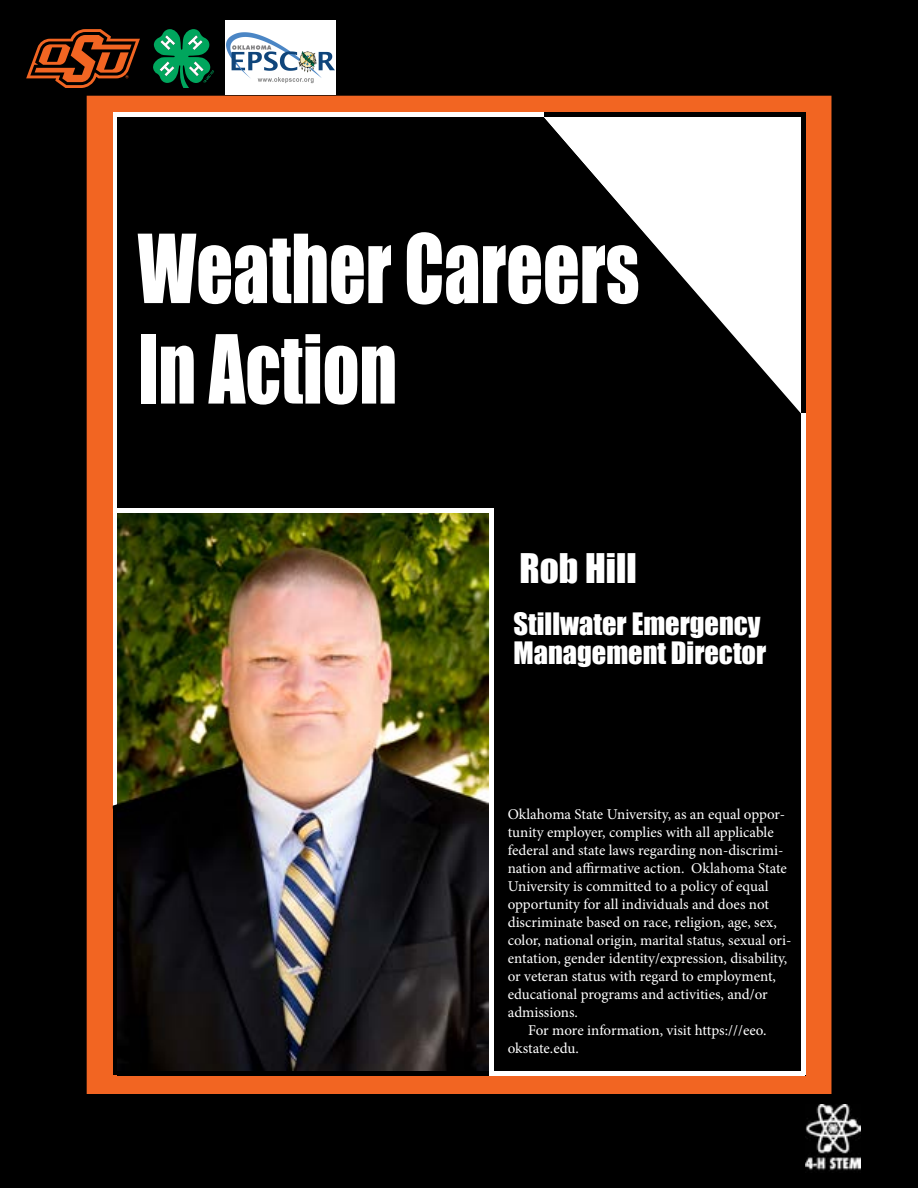
<style>
.page{position:relative;width:918px;height:1188px;background:#fff}
.page>*{position:absolute;margin:0;border:0;box-sizing:border-box;transform-origin:0 0}
.t1{font:87.9px/100.5px "Impact";color:#fff;scale:.82 1}
.t2{font:37.5px "Impact";color:#fff}
.t3{font:28.35px/28.5px "Impact";color:#fff}
.t4{font:15px/18px "Minion Pro";color:#fff}
</style>
<div class="page">
<div style="left:117px;top:117px;width:684px;height:954px;background:#000"></div>
<div style="left:805px;top:0;width:113px;height:1188px;background:#f26522"></div>
<div style="left:0;top:1075px;width:918px;height:113px;background:#f26522"></div>
<div style="left:0;top:0;width:918px;height:113px;background:#f26522"></div>
<hr style="left:117px;top:113px;width:688px;height:4px;background:#000">
<svg style="left:539px;top:117px;width:266px;height:306px;fill:#000"></svg>
<hr style="left:113px;top:113px;width:431px;height:4px;background:#fff">
<hr style="left:801px;top:413px;width:4px;height:662px;background:#fff">
<img style="left:117px;top:513px;width:372px;height:558px">
<div style="left:0;top:0;width:113px;height:1188px;background:#f26522"></div>
<svg style="left:112px;top:804px;width:9px;height:6px"></svg>
<div style="left:116px;top:508px;width:373px;height:5px;background:#fff"></div>
<div style="left:489px;top:508px;width:5px;height:565px;background:#fff"></div>
<div style="left:87px;top:0;width:744px;height:96px;background:#000"></div>
<div style="left:0;top:0;width:87px;height:1094px;background:#000"></div>
<svg style="left:26px;top:29px;width:114px;height:59px"></svg>
<svg style="left:153px;top:29px;width:61px;height:59px;background:#137047"></svg>
<div style="left:0;top:1094px;width:918px;height:94px;background:#000"></div>
<div style="left:831px;top:0;width:87px;height:1104px;background:#000"></div>
<img style="left:805px;top:1105px;width:56px;height:67px">
<img style="left:225px;top:21px;width:110px;height:73px">
<h1 class="t1" style="left:138px;top:216px;width:613px">Weather Careers<br>In Action</h1>
<h2 class="t2" style="left:520px;top:539px;width:119px">Rob Hill</h2>
<p class="t4" style="left:527px;top:608px;width:254px">mitted to a policy of equal opportunity for all individuals and does not discriminate based on race, religion, age, sex, color,</p>
<h3 class="t3" style="left:514px;top:609px;width:254px">Stillwater Emergency<br>Management Director</h3>
<p class="t4" style="left:508px;top:806px;width:279px">Oklahoma State University, as an equal oppor-</p>
<p class="t4" style="left:508px;top:824px;width:268px">tunity employer, complies with all applicable</p>
<p class="t4" style="left:508px;top:842px;width:277px">federal and state laws regarding non-discrimi-</p>
<p class="t4" style="left:508px;top:860px;width:281px">nation and affirmative action. Oklahoma State</p>
<p class="t4" style="left:508px;top:878px;width:262px">University is committed to a policy of equal</p>
<p class="t4" style="left:508px;top:896px;width:263px">opportunity for all individuals and does not</p>
<p class="t4" style="left:508px;top:914px;width:271px">discriminate based on race, religion, age, sex,</p>
<p class="t4" style="left:508px;top:932px;width:285px">color, national origin, marital status, sexual ori-</p>
<p class="t4" style="left:508px;top:950px;width:281px">entation, gender identity/expression, disability,</p>
<p class="t4" style="left:508px;top:968px;width:270px">or veteran status with regard to employment,</p>
<p class="t4" style="left:508px;top:986px;width:262px">educational programs and activities, and/or</p>
<p class="t4" style="left:508px;top:1004px;width:72px">admissions.</p>
<p class="t4" style="left:528px;top:1022px;width:240px">For more information, visit https:///eeo.</p>
<p class="t4" style="left:508px;top:1040px;width:73px">okstate.edu.</p>
</div>
